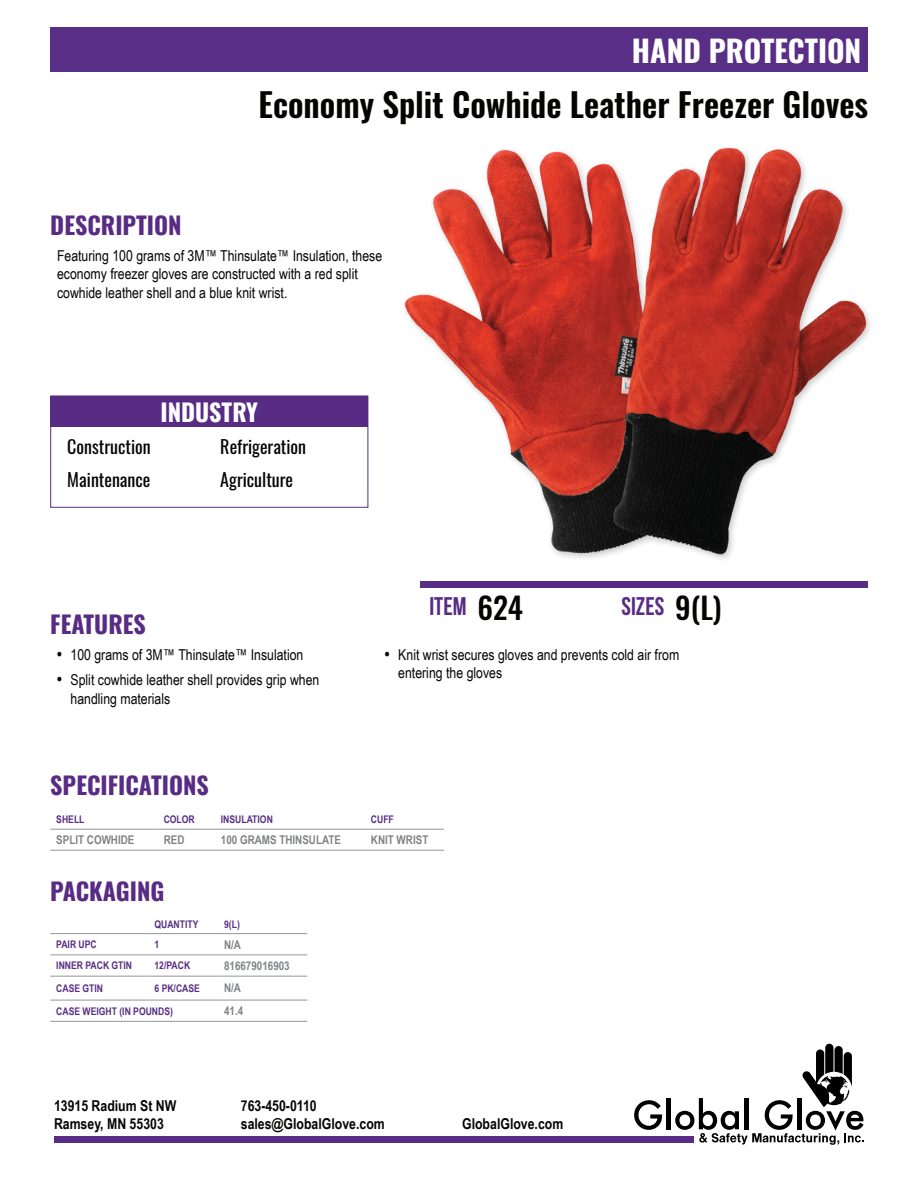
<style>
.page{position:relative;width:918px;height:1188px;background:#fff}
.page>*{position:absolute;margin:0;border:0;box-sizing:border-box;transform-origin:0 0}
.Heading{font:600 33px "Oswald";color:#040503}
.Body_List{font:700 30px "Oswald";color:#fff}
.Line_Item_Head{font:500 30px "Oswald";color:#040503}
.Body_Heading{font:700 25.5px "Bebas Neue";color:#582c84}
.Body_Features{font:700 24px "Oswald";color:#582c84}
.Body_Heading-2{font:700 24px "Oswald";color:#582c84}
.Industry_Head{font:700 24px "Oswald";color:#fff}
.Body_Industry{font:18px "Oswald";color:#040503}
.Body_Text{font:15px/18.8px "Arial Narrow";color:#040503}
.t1{font:700 15px "Arial Narrow";color:#040503}
.TBL_Regular_SX{font:700 12px "Arial Narrow";color:#808285}
.TBL_Header_SX{font:700 12px "Arial Narrow";color:#808285}
.TBL_Header_SX-2{font:700 10.5px "Arial Narrow";color:#582c84}
.s1{font-weight:700;font-size:16.5px}
</style>
<div class="page">
<div style="left:54px;top:1137px;width:639px;height:6px;background:#582c84"></div>
<svg style="left:634px;top:1100px;width:28px;height:30px"></svg>
<hr style="left:667px;top:1098px;width:4px;height:31px;background:#000">
<svg style="left:675px;top:1044px;width:189px;height:101px"></svg>
<div style="left:50px;top:396px;width:318px;height:112px;border:1px solid #582c84"></div>
<hr style="left:50px;top:829px;width:108px;height:1px;background:#939598">
<hr style="left:158px;top:829px;width:57px;height:1px;background:#939598">
<hr style="left:215px;top:829px;width:150px;height:1px;background:#939598">
<hr style="left:365px;top:829px;width:79px;height:1px;background:#939598">
<hr style="left:50px;top:850px;width:108px;height:1px;background:#939598">
<hr style="left:158px;top:850px;width:57px;height:1px;background:#939598">
<hr style="left:215px;top:850px;width:150px;height:1px;background:#939598">
<hr style="left:365px;top:850px;width:79px;height:1px;background:#939598">
<hr style="left:50px;top:933px;width:99px;height:1px;background:#939598">
<hr style="left:148px;top:933px;width:70px;height:1px;background:#939598">
<hr style="left:218px;top:933px;width:89px;height:1px;background:#939598">
<hr style="left:50px;top:955px;width:99px;height:1px;background:#939598">
<hr style="left:148px;top:955px;width:70px;height:1px;background:#939598">
<hr style="left:218px;top:955px;width:89px;height:1px;background:#939598">
<hr style="left:218px;top:1021px;width:89px;height:1px;background:#939598">
<hr style="left:50px;top:976px;width:99px;height:1px;background:#939598">
<hr style="left:148px;top:976px;width:70px;height:1px;background:#939598">
<hr style="left:218px;top:976px;width:89px;height:1px;background:#939598">
<hr style="left:50px;top:1000px;width:99px;height:1px;background:#939598">
<hr style="left:148px;top:1000px;width:70px;height:1px;background:#939598">
<hr style="left:218px;top:1000px;width:89px;height:1px;background:#939598">
<hr style="left:50px;top:1021px;width:99px;height:1px;background:#939598">
<hr style="left:148px;top:1021px;width:70px;height:1px;background:#939598">
<div style="left:50px;top:396px;width:318px;height:31px;background:#582c84"></div>
<img style="left:404px;top:147px;width:464px;height:412px">
<div style="left:420px;top:581px;width:448px;height:7px;background:#582c84"></div>
<div style="left:50px;top:27px;width:818px;height:44px;background:#592e86"></div>
<p class="Body_List" style="left:632px;top:35px;width:231px">HAND PROTECTION</p>
<p class="Heading" style="left:259px;top:87px;width:611px">Economy Split Cowhide Leather Freezer Gloves</p>
<p class="Body_Heading-2" style="left:50px;top:213px;width:133px">DESCRIPTION</p>
<p class="Body_Text" style="left:57px;top:245px;width:327px">Featuring 100 grams of 3M™ Thinsulate™ Insulation, these economy freezer gloves are constructed with a red split cowhide leather shell and a blue knit wrist.</p>
<p class="Body_Industry" style="left:67px;top:430px;width:85px">Construction</p>
<p class="Body_Industry" style="left:67px;top:464px;width:85px">Maintenance</p>
<p class="Industry_Head" style="left:160px;top:399px;width:99px">INDUSTRY</p>
<p class="Body_Industry" style="left:220px;top:430px;width:87px">Refrigeration</p>
<p class="Body_Industry" style="left:220px;top:464px;width:74px">Agriculture</p>
<p class="Body_Features" style="left:50px;top:612px;width:97px">FEATURES</p>
<p class="Body_Text" style="left:57px;top:644px;width:248px"><span class="s1">•</span> 100 grams of 3M™ Thinsulate™ Insulation</p>
<p class="Body_Text" style="left:71px;top:670px;width:250px;text-indent:-14px"><span class="s1">•</span> Split cowhide leather shell provides grip when handling materials</p>
<p class="Body_Features" style="left:50px;top:773px;width:160px">SPECIFICATIONS</p>
<p class="Body_Heading" style="left:429px;top:592px;width:39px">ITEM</p>
<p class="Line_Item_Head" style="left:478px;top:593px;width:47px">624</p>
<p class="Line_Item_Head" style="left:675px;top:593px;width:48px">9(L)</p>
<p class="Body_Heading" style="left:622px;top:592px;width:44px">SIZES</p>
<p class="Body_Text" style="left:398px;top:644px;width:282px;text-indent:-14px"><span class="s1">•</span> Knit wrist secures gloves and prevents cold air from entering the gloves</p>
<p class="TBL_Header_SX-2" style="left:56px;top:812px;width:30px">SHELL</p>
<p class="TBL_Header_SX-2" style="left:164px;top:812px;width:33px">COLOR</p>
<p class="TBL_Header_SX-2" style="left:221px;top:812px;width:53px">INSULATION</p>
<p class="TBL_Header_SX-2" style="left:371px;top:812px;width:24px">CUFF</p>
<p class="TBL_Header_SX" style="left:56px;top:831px;width:80px">SPLIT COWHIDE</p>
<p class="TBL_Regular_SX" style="left:164px;top:831px;width:22px">RED</p>
<p class="TBL_Regular_SX" style="left:221px;top:831px;width:122px">100 GRAMS THINSULATE</p>
<p class="TBL_Regular_SX" style="left:371px;top:831px;width:59px">KNIT WRIST</p>
<p class="Body_Features" style="left:50px;top:879px;width:116px">PACKAGING</p>
<p class="TBL_Header_SX-2" style="left:154px;top:916px;width:46px">QUANTITY</p>
<p class="TBL_Header_SX-2" style="left:224px;top:916px;width:17px">9(L)</p>
<p class="TBL_Header_SX-2" style="left:56px;top:936px;width:42px">PAIR UPC</p>
<p class="TBL_Header_SX-2" style="left:154px;top:936px;width:6px">1</p>
<p class="TBL_Regular_SX" style="left:224px;top:935px;width:18px">N/A</p>
<p class="TBL_Header_SX-2" style="left:56px;top:958px;width:77px">INNER PACK GTIN</p>
<p class="TBL_Header_SX-2" style="left:154px;top:958px;width:37px">12/PACK</p>
<p class="TBL_Regular_SX" style="left:224px;top:957px;width:67px">816679016903</p>
<p class="TBL_Header_SX-2" style="left:56px;top:980px;width:48px">CASE GTIN</p>
<p class="TBL_Header_SX-2" style="left:154px;top:980px;width:47px">6 PK/CASE</p>
<p class="TBL_Regular_SX" style="left:224px;top:979px;width:18px">N/A</p>
<p class="TBL_Header_SX-2" style="left:56px;top:1003px;width:118px">CASE WEIGHT (IN POUNDS)</p>
<p class="TBL_Regular_SX" style="left:224px;top:1002px;width:21px">41.4</p>
<p class="t1" style="left:54px;top:1095px;width:124px">13915 Radium St NW</p>
<p class="t1" style="left:54px;top:1113px;width:111px">Ramsey, MN 55303</p>
<p class="t1" style="left:241px;top:1095px;width:77px">763-450-0110</p>
<p class="t1" style="left:241px;top:1113px;width:145px">sales@GlobalGlove.com</p>
<p class="t1" style="left:462px;top:1113px;width:103px">GlobalGlove.com</p>
</div>
